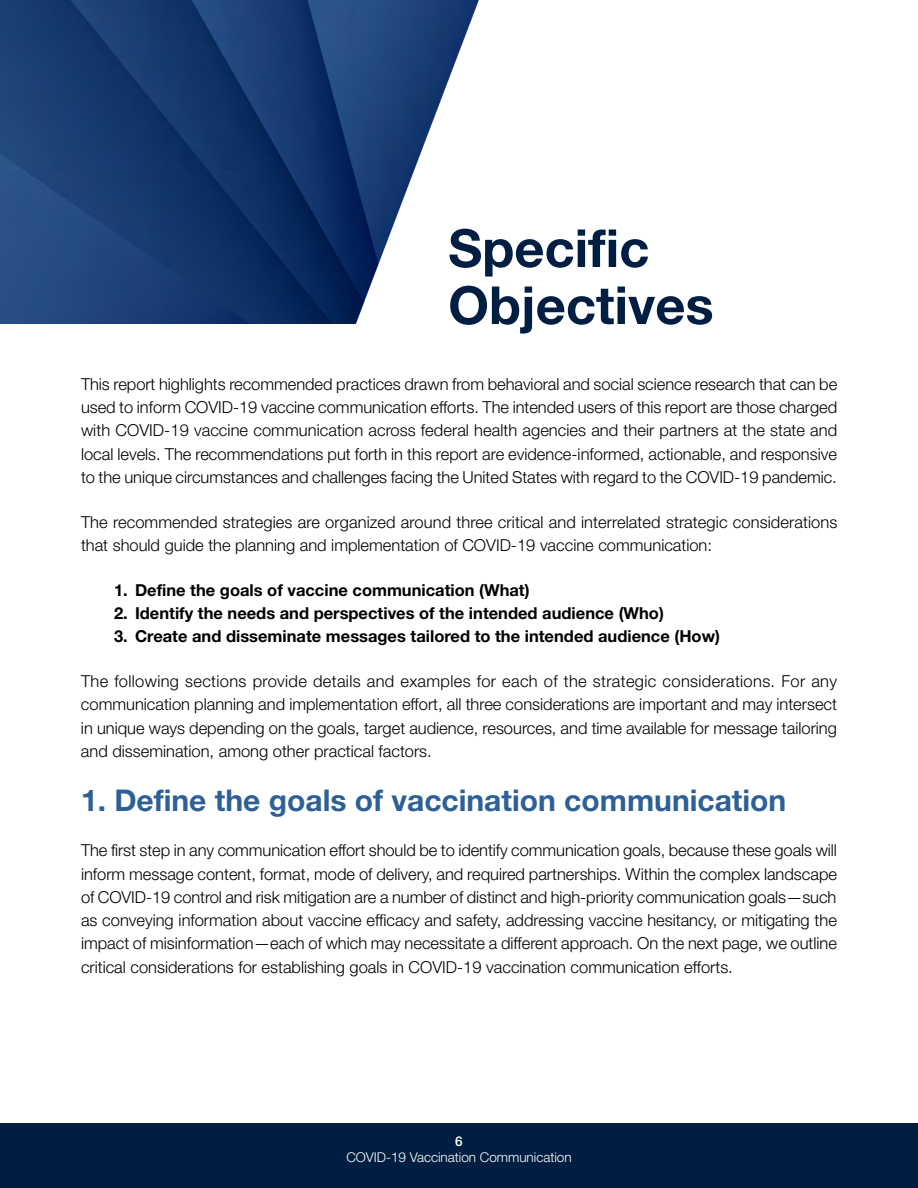
<style>
.page{position:relative;width:918px;height:1188px;background:#fff}
.page>*{position:absolute;margin:0;border:0;box-sizing:border-box;transform-origin:0 0}
.t1{font:700 52.5px/57px "Helvetica Neue LT Std";color:#001e42}
.t2{font:700 30px "Helvetica Neue LT Std";color:#2e6095}
.t3{font:300 16.5px/23.2px "Helvetica Neue LT Std";color:#000;text-align:justify}
.t4{font:700 16.5px "Helvetica Neue LT Std";color:#000}
.t5{font:300 13.5px "Helvetica Neue LT Std";color:#fff}
.t6{font:500 13.5px "Helvetica Neue LT Std";color:#fff}
</style>
<div class="page">
<div style="left:0;top:1123px;width:918px;height:65px;background:#001e42"></div>
<img style="left:0;top:0;width:479px;height:324px">
<h2 class="t1" style="left:448px;top:219px;width:267px">Specific<br>Objectives</h2>
<p class="t3" style="left:81px;top:372px;width:758px">This report highlights recommended practices drawn from behavioral and social science research that can be used to inform COVID-19 vaccine communication efforts. The intended users of this report are those charged with COVID-19 vaccine communication across federal health agencies and their partners at the state and local levels. The recommendations put forth in this report are evidence-informed, actionable, and responsive to the unique circumstances and challenges facing the United States with regard to the COVID-19 pandemic.</p>
<p class="t3" style="left:81px;top:510px;width:758px">The recommended strategies are organized around three critical and interrelated strategic considerations that should guide the planning and implementation of COVID-19 vaccine communication:</p>
<p class="t4" style="left:114px;top:580px;width:417px">1. Define the goals of vaccine communication (What)</p>
<p class="t4" style="left:114px;top:603px;width:551px">2. Identify the needs and perspectives of the intended audience (Who)</p>
<p class="t4" style="left:114px;top:626px;width:608px">3. Create and disseminate messages tailored to the intended audience (How)</p>
<p class="t3" style="left:81px;top:669px;width:758px">The following sections provide details and examples for each of the strategic considerations. For any communication planning and implementation effort, all three considerations are important and may intersect in unique ways depending on the goals, target audience, resources, and time available for message tailoring and dissemination, among other practical factors.</p>
<h3 class="t2" style="left:81px;top:782px;width:707px">1. Define the goals of vaccination communication</h3>
<p class="t3" style="left:81px;top:838px;width:758px">The first step in any communication effort should be to identify communication goals, because these goals will inform message content, format, mode of delivery, and required partnerships. Within the complex landscape of COVID-19 control and risk mitigation are a number of distinct and high-priority communication goals—such as conveying information about vaccine efficacy and safety, addressing vaccine hesitancy, or mitigating the impact of misinformation—each of which may necessitate a different approach. On the next page, we outline critical considerations for establishing goals in COVID-19 vaccination communication efforts.</p>
<p class="t6" style="left:455px;top:1133px;width:9px">6</p>
<p class="t5" style="left:346px;top:1149px;width:227px">COVID-19 Vaccination Communication</p>
</div>
